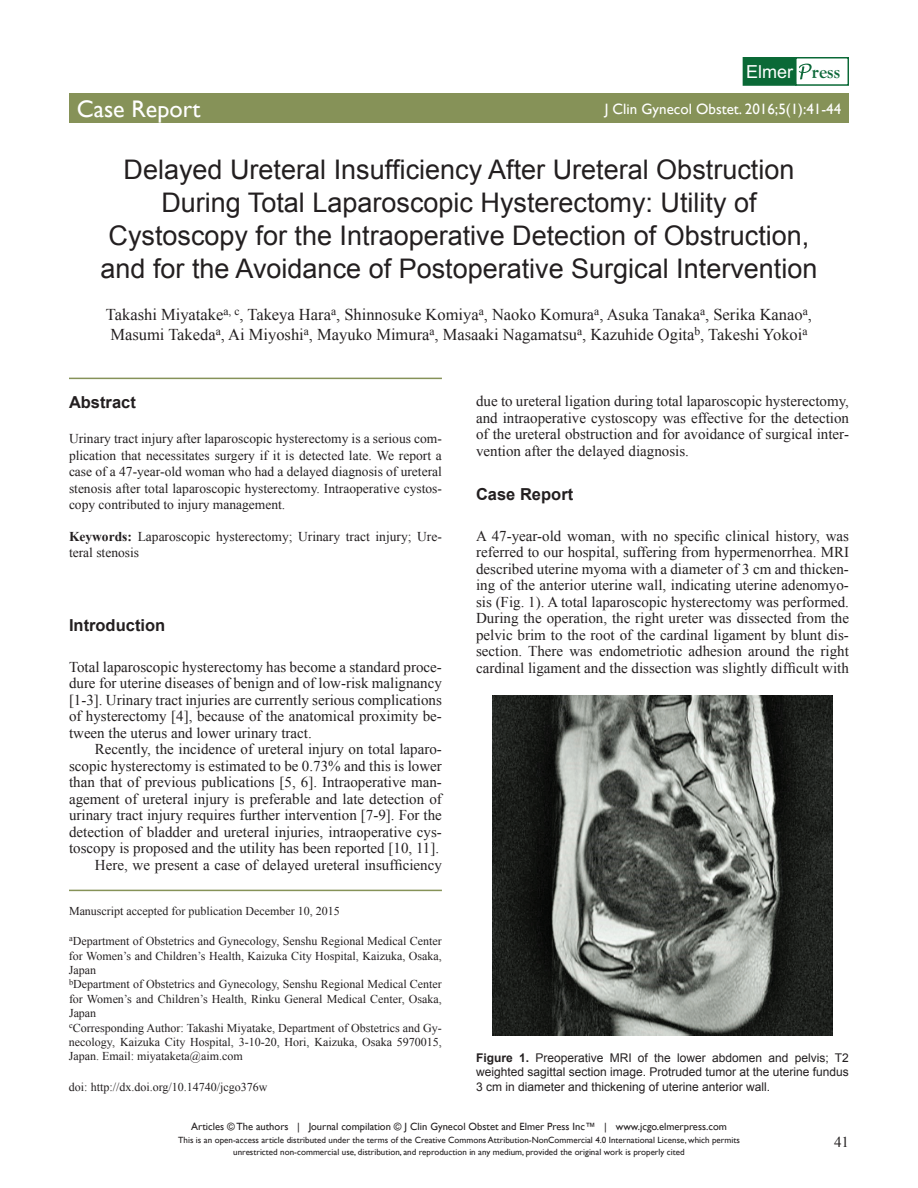
<style>
.page{position:relative;width:918px;height:1188px;background:#fff}
.page>*{position:absolute;margin:0;border:0;box-sizing:border-box;transform-origin:0 0}
.t1{font:27px/33px "Arial";color:#231f20;text-align:center}
.t2{font:24px "Gill Sans";color:#fff}
.t3{font:18px "Arial";color:#fff}
.t4{font:16.5px/19.8px "Times New Roman";color:#231f20}
.t5{font:700 16.5px "Arial";color:#231f20}
.t6{font:15px/16.5px "Times New Roman";color:#231f20;text-align:justify}
.t7{font:15px "Gill Sans";color:#fff}
.t8{font:13.5px/16.5px "Times New Roman";color:#231f20;text-align:justify}
.t9{font:12px/14.4px "Times New Roman";color:#231f20}
.t10{font:12px/14.4px "Arial";color:#231f20;text-align:justify}
.t11{font:10.5px "Gill Sans";color:#231f20}
.t12{font:9px/12px "Gill Sans";color:#231f20;text-align:center}
.s1{font-family:"Goudy Old Style T";font-weight:700;font-size:19.5px;color:#0f693b}
.s2{font-weight:700}
</style>
<div class="page">
<hr style="left:69px;top:378px;width:373px;height:1px;background:#869258">
<div style="left:69px;top:94px;width:390px;height:29px;background:#869258"></div>
<div style="left:459px;top:94px;width:390px;height:29px;background:#869258"></div>
<div style="left:743px;top:58px;width:53px;height:27px;background:#0a6936"></div>
<div style="left:743px;top:57px;width:54px;height:29px;border:2px solid #0a6936"></div>
<div style="left:795px;top:57px;width:54px;height:29px;border:2px solid #0a6936"></div>
<svg style="left:800px;top:64px;width:12px;height:15px"></svg>
<div style="left:743px;top:65px;width:53px;height:16px;background:#0a6936"></div>
<hr style="left:69px;top:890px;width:373px;height:1px;background:#869258">
<img style="left:492px;top:695px;width:341px;height:340px">
<p class="t3" style="left:746px;top:60px;width:96px">Elmer <span class="s1">ress</span></p>
<h2 class="t2" style="left:77px;top:95px;width:125px">Case Report</h2>
<p class="t7" style="left:605px;top:100px;width:238px">J Clin Gynecol Obstet. 2016;5(1):41-44</p>
<p class="t1" style="left:100px;top:153px;width:718px">Delayed Ureteral Insufficiency After Ureteral Obstruction During Total Laparoscopic Hysterectomy: Utility of Cystoscopy for the Intraoperative Detection of Obstruction, and for the Avoidance of Postoperative Surgical Intervention</p>
<p class="t4" style="left:106px;top:305px;width:708px">Takashi Miyatake<sup>a,</sup> <sup>c</sup>, Takeya Hara<sup>a</sup>, Shinnosuke Komiya<sup>a</sup>, Naoko Komura<sup>a</sup>, Asuka Tanaka<sup>a</sup>, Serika Kanao<sup>a</sup>,<br>Masumi Takeda<sup>a</sup>, Ai Miyoshi<sup>a</sup>, Mayuko Mimura<sup>a</sup>, Masaaki Nagamatsu<sup>a</sup>, Kazuhide Ogita<sup>b</sup>, Takeshi Yokoi<sup>a</sup></p>
<p class="t5" style="left:69px;top:391px;width:68px">Abstract</p>
<p class="t8" style="left:69px;top:430px;width:374px">Urinary tract injury after laparoscopic hysterectomy is a serious com&shy;plication that necessitates surgery if it is detected late. We report a case of a 47-year-old woman who had a delayed diagnosis of ureteral stenosis after total laparoscopic hysterectomy. Intraoperative cystos&shy;copy contributed to injury management.</p>
<p class="t8" style="left:69px;top:528px;width:374px"><span class="s2">Keywords:</span> Laparoscopic hysterectomy; Urinary tract injury; Ure&shy;teral stenosis</p>
<p class="t5" style="left:69px;top:613px;width:98px">Introduction</p>
<p class="t6" style="left:69px;top:658px;width:374px">Total laparoscopic hysterectomy has become a standard proce&shy;dure for uterine diseases of benign and of low-risk malignancy [1-3]. Urinary tract injuries are currently serious complications of hysterectomy [4], because of the anatomical proximity be&shy;tween the uterus and lower urinary tract.</p>
<p class="t6" style="left:69px;top:741px;width:374px;text-align:right">Recently, the incidence of ureteral injury on total laparo&shy;scopic hysterectomy is estimated to be 0.73% and this is lower than that of previous publications [5, 6]. Intraoperative man&shy;agement of ureteral injury is preferable and late detection of urinary tract injury requires further intervention [7-9]. For the detection of bladder and ureteral injuries, intraoperative cys&shy;toscopy is proposed and the utility has been reported [10, 11].<br>Here, we present a case of delayed ureteral insufficiency</p>
<p class="t9" style="left:69px;top:904px;width:272px">Manuscript accepted for publication December 10, 2015</p>
<p class="t9" style="left:69px;top:934px;width:374px"><sup>a</sup>Department of Obstetrics and Gynecology, Senshu Regional Medical Center for Women’s and Children’s Health, Kaizuka City Hospital, Kaizuka, Osaka, Japan<br><sup>b</sup>Department of Obstetrics and Gynecology, Senshu Regional Medical Center for Women’s and Children’s Health, Rinku General Medical Center, Osaka, Japan<br><sup>c</sup>Corresponding Author: Takashi Miyatake, Department of Obstetrics and Gy&shy;necology, Kaizuka City Hospital, 3-10-20, Hori, Kaizuka, Osaka 5970015, Japan. Email: miyataketa@aim.com</p>
<p class="t9" style="left:69px;top:1079px;width:200px">doi: http://dx.doi.org/10.14740/jcgo376w</p>
<p class="t6" style="left:476px;top:393px;width:374px">due to ureteral ligation during total laparoscopic hysterectomy, and intraoperative cystoscopy was effective for the detection of the ureteral obstruction and for avoidance of surgical inter&shy;vention after the delayed diagnosis.</p>
<p class="t5" style="left:476px;top:483px;width:99px">Case Report</p>
<p class="t6" style="left:476px;top:527px;width:374px">A 47-year-old woman, with no specific clinical history, was referred to our hospital, suffering from hypermenorrhea. MRI described uterine myoma with a diameter of 3 cm and thicken&shy;ing of the anterior uterine wall, indicating uterine adenomyo&shy;sis (Fig. 1). A total laparoscopic hysterectomy was performed.<br>During the operation, the right ureter was dissected from the pelvic brim to the root of the cardinal ligament by blunt dis&shy;section. There was endometriotic adhesion around the right cardinal ligament and the dissection was slightly difficult with</p>
<p class="t10" style="left:476px;top:1050px;width:374px"><span class="s2">Figure 1.</span> Preoperative MRI of the lower abdomen and pelvis; T2 weighted sagittal section image. Protruded tumor at the uterine fundus 3 cm in diameter and thickening of uterine anterior wall.</p>
<p class="t11" style="left:191px;top:1120px;width:537px">Articles © The authors | Journal compilation © J Clin Gynecol Obstet and Elmer Press Inc™ | www.jcgo.elmerpress.com</p>
<p class="t12" style="left:178px;top:1134px;width:563px">This is an open-access article distributed under the terms of the Creative Commons Attribution-NonCommercial 4.0 International License, which permits unrestricted non-commercial use, distribution, and reproduction in any medium, provided the original work is properly cited</p>
<p class="t6" style="left:834px;top:1134px;width:16px">41</p>
</div>
